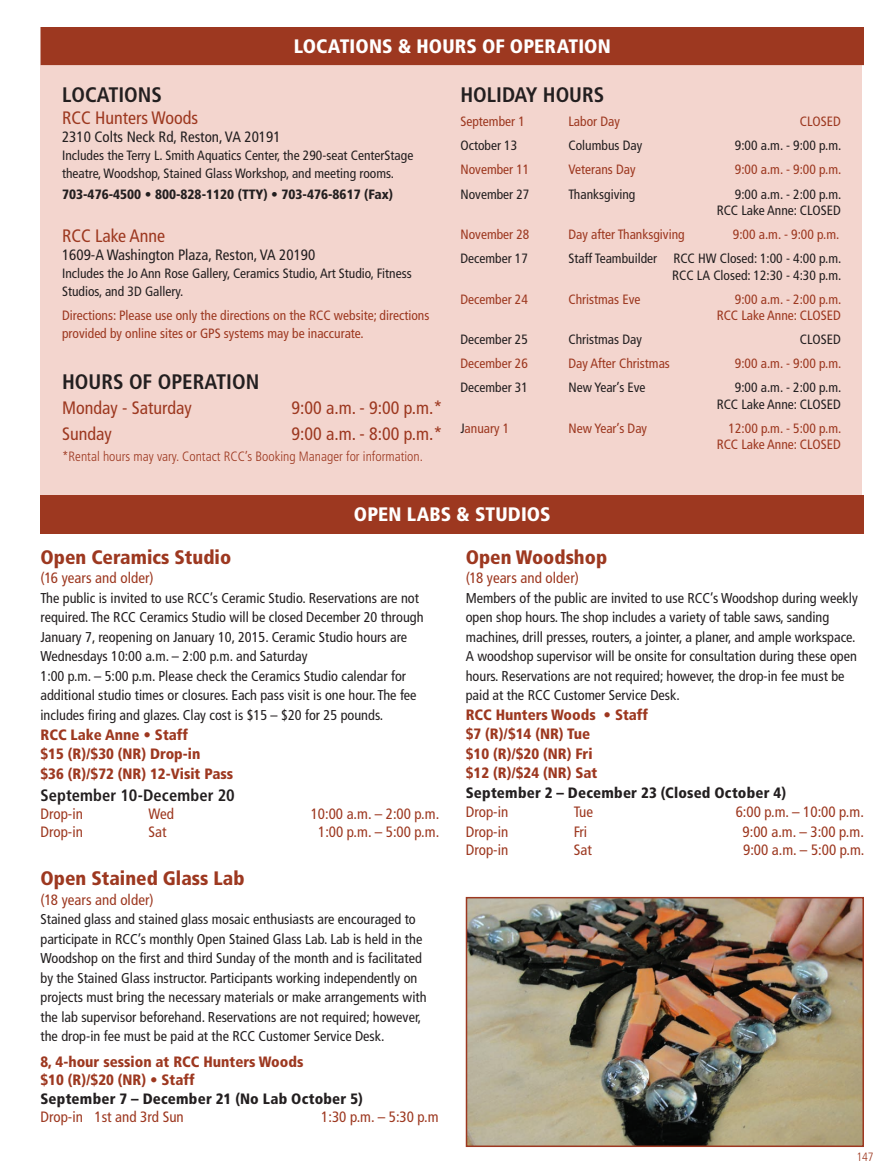
<style>
.page{position:relative;width:891px;height:1175px;background:#fff}
.page>*{position:absolute;margin:0;border:0;box-sizing:border-box;transform-origin:0 0}
.t1{font:700 condensed 21px "Frutiger LT Std";color:#231f20}
.Index_Titles{font:900 condensed 19.5px "Frutiger LT Std";color:#9d3820}
.Section_Header{font:900 condensed 19.5px "Frutiger LT Std";letter-spacing:.005em;color:#fff}
.t2{font:condensed 18px "Frutiger LT Std";color:#9d3820}
.Location{font:700 condensed 16.5px "Frutiger LT Std";letter-spacing:.005em;color:#231f20}
.Registration{font:condensed 15px "Frutiger LT Std";color:#9d3820}
.PriceLine2{font:900 condensed 15px "Frutiger LT Std";color:#9d3820}
.Date___Time_No_Space{font:900 condensed 15px "Frutiger LT Std";letter-spacing:.015em;color:#231f20}
.t3{font:condensed 15px "Frutiger LT Std";color:#231f20}
.Age{font:condensed 15px "Frutiger LT Std";color:#9d3820}
.Body_Text{font:900 condensed 15px "Frutiger LT Std";color:#9d3820}
.Location-2{font:900 condensed 15px "Frutiger LT Std";color:#9d3820}
.Body_Text-2{font:condensed 14.25px/19.5px "Frutiger LT Std";color:#231f20}
.t4{font:condensed 13.5px/18px "Frutiger LT Std";color:#231f20}
.t5{font:condensed 13.5px/18px "Frutiger LT Std";color:#9d3820}
.t6{font:300 condensed 13.5px "Frutiger LT Std";color:#9d3820}
.t7{font:900 condensed 13.5px "Frutiger LT Std";color:#231f20}
.t8{font:300 condensed 12px "Frutiger LT Std";color:#9d3820}
.s1{color:#231f20}
</style>
<div class="page">
<div style="left:40px;top:65px;width:822px;height:433px;background:#f3d5ce"></div>
<div style="left:40px;top:495px;width:824px;height:38px;background:#9d3820"></div>
<div style="left:41px;top:28px;width:822px;height:36px;background:#9d3820"></div>
<div style="left:40px;top:27px;width:824px;height:38px;border:2px solid #9d3820"></div>
<img style="left:469px;top:900px;width:392px;height:244px">
<div style="left:466px;top:897px;width:398px;height:250px;border:2px solid #9d3820"></div>
<p class="Section_Header" style="left:294px;top:35px;width:319px">LOCATIONS &amp; HOURS OF OPERATION</p>
<p class="t1" style="left:62px;top:83px;width:101px">LOCATIONS</p>
<p class="t2" style="left:62px;top:107px;width:137px">RCC Hunters Woods</p>
<p class="t3" style="left:62px;top:128px;width:220px">2310 Colts Neck Rd, Reston, VA 20191</p>
<p class="t4" style="left:62px;top:146px;width:353px">Includes the Terry L. Smith Aquatics Center, the 290-seat CenterStage theatre, Woodshop, Stained Glass Workshop, and meeting rooms.</p>
<p class="t7" style="left:62px;top:186px;width:333px">703-476-4500 • 800-828-1120 (TTY) • 703-476-8617 (Fax)</p>
<p class="t2" style="left:62px;top:225px;width:104px">RCC Lake Anne</p>
<p class="t3" style="left:62px;top:246px;width:255px">1609-A Washington Plaza, Reston, VA 20190</p>
<p class="t4" style="left:62px;top:265px;width:351px">Includes the Jo Ann Rose Gallery, Ceramics Studio, Art Studio, Fitness<br>Studios, and 3D Gallery.</p>
<p class="t5" style="left:62px;top:307px;width:369px">Directions: Please use only the directions on the RCC website; directions provided by online sites or GPS systems may be inaccurate.</p>
<p class="t1" style="left:62px;top:369px;width:199px">HOURS OF OPERATION</p>
<p class="t2" style="left:62px;top:397px;width:131px">Monday - Saturday</p>
<p class="t2" style="left:291px;top:397px;width:153px">9:00 a.m. - 9:00 p.m.*</p>
<p class="t2" style="left:62px;top:423px;width:51px">Sunday</p>
<p class="t2" style="left:291px;top:423px;width:153px">9:00 a.m. - 8:00 p.m.*</p>
<p class="t6" style="left:62px;top:449px;width:362px">*Rental hours may vary. Contact RCC’s Booking Manager for information.</p>
<p class="t1" style="left:460px;top:83px;width:145px">HOLIDAY HOURS</p>
<p class="t5" style="left:460px;top:113px;width:66px">September 1</p>
<p class="t5" style="left:568px;top:113px;width:53px">Labor Day</p>
<p class="t5" style="left:800px;top:113px;width:42px">CLOSED</p>
<p class="t4" style="left:460px;top:137px;width:58px">October 13</p>
<p class="t4" style="left:568px;top:137px;width:75px">Columbus Day</p>
<p class="t4" style="left:735px;top:137px;width:108px">9:00 a.m. - 9:00 p.m.</p>
<p class="t5" style="left:460px;top:161px;width:70px">November 11</p>
<p class="t5" style="left:568px;top:161px;width:69px">Veterans Day</p>
<p class="t5" style="left:735px;top:161px;width:108px">9:00 a.m. - 9:00 p.m.</p>
<p class="t4" style="left:460px;top:185px;width:70px">November 27</p>
<p class="t4" style="left:568px;top:185px;width:68px">Thanksgiving</p>
<p class="t4" style="left:735px;top:185px;width:108px">9:00 a.m. - 2:00 p.m.</p>
<p class="t4" style="left:717px;top:201px;width:126px">RCC Lake Anne: CLOSED</p>
<p class="t5" style="left:460px;top:225px;width:70px">November 28</p>
<p class="t5" style="left:568px;top:225px;width:118px">Day after Thanksgiving</p>
<p class="t5" style="left:733px;top:225px;width:108px">9:00 a.m. - 9:00 p.m.</p>
<p class="t4" style="left:460px;top:249px;width:69px">December 17</p>
<p class="t4" style="left:568px;top:250px;width:274px;line-height:16.5px;text-align:right">Staff Teambuilder RCC HW Closed: 1:00 - 4:00 p.m.<br>RCC LA Closed: 12:30 - 4:30 p.m.</p>
<p class="t5" style="left:460px;top:290px;width:69px">December 24</p>
<p class="t5" style="left:568px;top:290px;width:73px">Christmas Eve</p>
<p class="t5" style="left:735px;top:290px;width:108px">9:00 a.m. - 2:00 p.m.</p>
<p class="t5" style="left:717px;top:306px;width:126px">RCC Lake Anne: CLOSED</p>
<p class="t4" style="left:460px;top:330px;width:69px">December 25</p>
<p class="t4" style="left:568px;top:330px;width:75px">Christmas Day</p>
<p class="t4" style="left:800px;top:330px;width:42px">CLOSED</p>
<p class="t5" style="left:460px;top:354px;width:69px">December 26</p>
<p class="t5" style="left:568px;top:354px;width:103px">Day After Christmas</p>
<p class="t5" style="left:735px;top:354px;width:108px">9:00 a.m. - 9:00 p.m.</p>
<p class="t4" style="left:460px;top:378px;width:69px">December 31</p>
<p class="t4" style="left:568px;top:378px;width:79px">New Year’s Eve</p>
<p class="t4" style="left:735px;top:378px;width:108px">9:00 a.m. - 2:00 p.m.</p>
<p class="t4" style="left:717px;top:395px;width:126px">RCC Lake Anne: CLOSED</p>
<p class="t5" style="left:460px;top:419px;width:50px"><span class="s1">J</span>anuary 1</p>
<p class="t5" style="left:568px;top:419px;width:80px">New Year’s Day</p>
<p class="t5" style="left:729px;top:419px;width:114px">12:00 p.m. - 5:00 p.m.</p>
<p class="t5" style="left:717px;top:435px;width:126px">RCC Lake Anne: CLOSED</p>
<p class="Section_Header" style="left:354px;top:503px;width:198px">OPEN LABS &amp; STUDIOS</p>
<p class="Index_Titles" style="left:40px;top:545px;width:192px">Open Ceramics Studio</p>
<p class="Age" style="left:40px;top:569px;width:115px">(16 years and older)</p>
<p class="Body_Text-2" style="left:40px;top:588px;width:385px">The public is invited to use RCC’s Ceramic Studio. Reservations are not required. The RCC Ceramics Studio will be closed December 20 through January 7, reopening on January 10, 2015. Ceramic Studio hours are Wednesdays 10:00 a.m. – 2:00 p.m. and Saturday</p>
<p class="Body_Text-2" style="left:40px;top:666px;width:378px">1:00 p.m. – 5:00 p.m. Please check the Ceramics Studio calendar for additional studio times or closures. Each pass visit is one hour. The fee includes firing and glazes. Clay cost is $15 – $20 for 25 pounds.</p>
<p class="Body_Text" style="left:40px;top:725px;width:149px">RCC Lake Anne • Staff</p>
<p class="PriceLine2" style="left:40px;top:744px;width:161px">$15 (R)/$30 (NR) Drop-in</p>
<p class="PriceLine2" style="left:40px;top:764px;width:194px">$36 (R)/$72 (NR) 12-Visit Pass</p>
<p class="Location" style="left:40px;top:785px;width:196px">September 10-December 20</p>
<p class="Registration" style="left:40px;top:805px;width:44px">Drop-in</p>
<p class="Registration" style="left:148px;top:805px;width:27px">Wed</p>
<p class="Registration" style="left:311px;top:805px;width:130px">10:00 a.m. – 2:00 p.m.</p>
<p class="Registration" style="left:40px;top:823px;width:44px">Drop-in</p>
<p class="Registration" style="left:148px;top:823px;width:20px">Sat</p>
<p class="Registration" style="left:318px;top:823px;width:123px">1:00 p.m. – 5:00 p.m.</p>
<p class="Index_Titles" style="left:40px;top:866px;width:206px">Open Stained Glass Lab</p>
<p class="Age" style="left:40px;top:890px;width:115px">(18 years and older)</p>
<p class="Body_Text-2" style="left:40px;top:909px;width:388px">Stained glass and stained glass mosaic enthusiasts are encouraged to participate in RCC’s monthly Open Stained Glass Lab. Lab is held in the Woodshop on the first and third Sunday of the month and is facilitated by the Stained Glass instructor. Participants working independently on projects must bring the necessary materials or make arrangements with the lab supervisor beforehand. Reservations are not required; however, the drop-in fee must be paid at the RCC Customer Service Desk.</p>
<p class="Location-2" style="left:40px;top:1052px;width:264px">8, 4-hour session at RCC Hunters Woods</p>
<p class="PriceLine2" style="left:40px;top:1070px;width:156px">$10 (R)/$20 (NR) • Staff</p>
<p class="Date___Time_No_Space" style="left:40px;top:1089px;width:324px">September 7 – December 21 (No Lab October 5)</p>
<p class="Registration" style="left:40px;top:1108px;width:145px">Drop-in 1st and 3rd Sun</p>
<p class="Registration" style="left:321px;top:1108px;width:119px">1:30 p.m. – 5:30 p.m</p>
<p class="Index_Titles" style="left:466px;top:545px;width:143px">Open Woodshop</p>
<p class="Age" style="left:466px;top:569px;width:115px">(18 years and older)</p>
<p class="Body_Text-2" style="left:466px;top:588px;width:394px">Members of the public are invited to use RCC’s Woodshop during weekly open shop hours. The shop includes a variety of table saws, sanding machines, drill presses, routers, a jointer, a planer, and ample workspace.<br>A woodshop supervisor will be onsite for consultation during these open hours. Reservations are not required; however, the drop-in fee must be paid at the RCC Customer Service Desk.</p>
<p class="Body_Text" style="left:466px;top:705px;width:184px">RCC Hunters Woods • Staff</p>
<p class="PriceLine2" style="left:466px;top:725px;width:126px">$7 (R)/$14 (NR) Tue</p>
<p class="PriceLine2" style="left:466px;top:744px;width:128px">$10 (R)/$20 (NR) Fri</p>
<p class="PriceLine2" style="left:466px;top:764px;width:133px">$12 (R)/$24 (NR) Sat</p>
<p class="Date___Time_No_Space" style="left:466px;top:783px;width:322px">September 2 – December 23 (Closed October 4)</p>
<p class="Registration" style="left:466px;top:803px;width:44px">Drop-in</p>
<p class="Registration" style="left:574px;top:803px;width:21px">Tue</p>
<p class="Registration" style="left:736px;top:803px;width:130px">6:00 p.m. – 10:00 p.m.</p>
<p class="Registration" style="left:466px;top:822px;width:44px">Drop-in</p>
<p class="Registration" style="left:574px;top:822px;width:15px">Fri</p>
<p class="Registration" style="left:743px;top:822px;width:123px">9:00 a.m. – 3:00 p.m.</p>
<p class="Registration" style="left:466px;top:840px;width:44px">Drop-in</p>
<p class="Registration" style="left:574px;top:840px;width:20px">Sat</p>
<p class="Registration" style="left:743px;top:840px;width:123px">9:00 a.m. – 5:00 p.m.</p>
<p class="t8" style="left:856px;top:1149px;width:19px">147</p>
</div>
